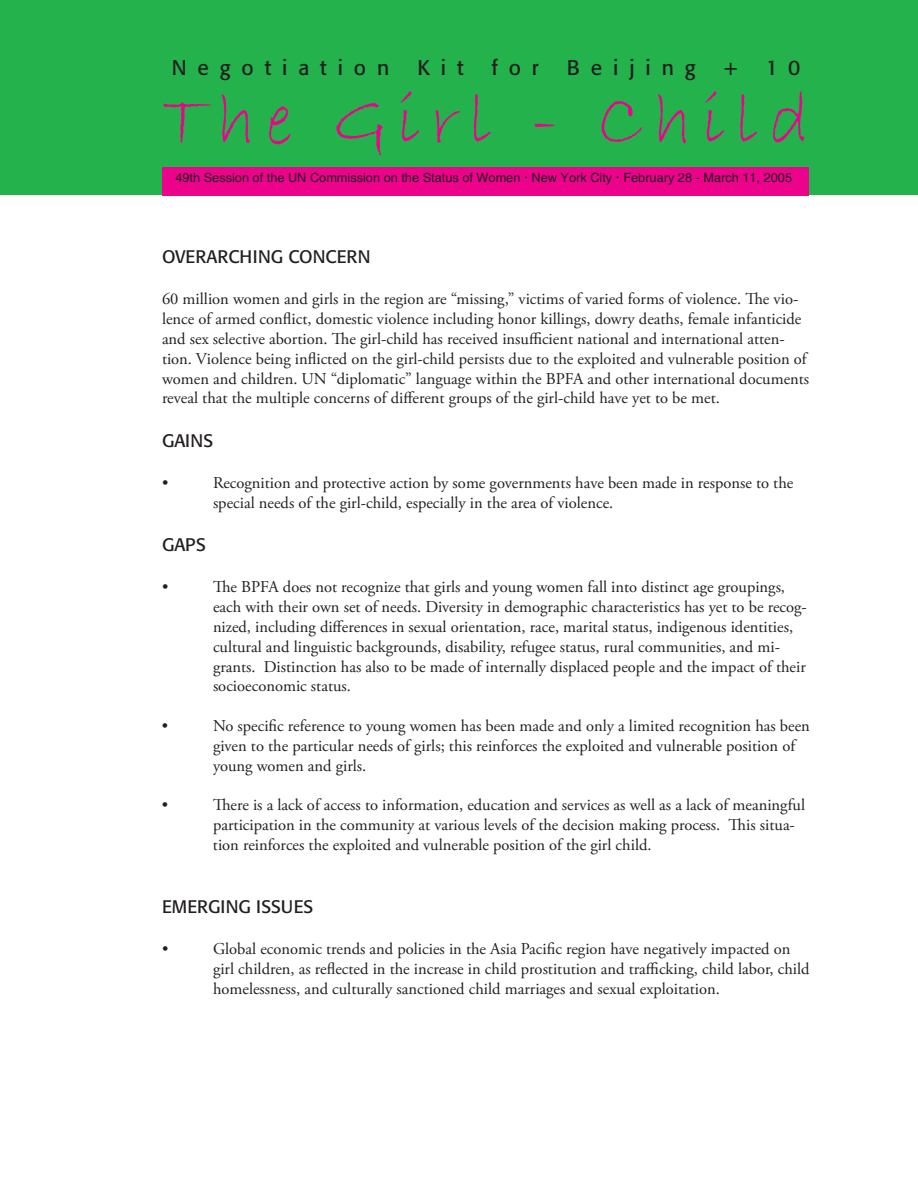
<style>
.page{position:relative;width:918px;height:1188px;background:#fff}
.page>*{position:absolute;margin:0;border:0;box-sizing:border-box;transform-origin:0 0}
.t1{font:75px "Bradley Hand ITC";letter-spacing:.14em;color:#ed028c}
.t2{font:21px "Formata";letter-spacing:.52em;color:#231f20}
.t3{font:18px "Formata";color:#231f20}
.t4{font:16.5px/19.8px "Adobe Garamond Pro";color:#231f20}
.t5{font:12.75px "Helvetica";color:#231f20}
</style>
<div class="page">
<div style="left:1px;top:1px;width:917px;height:194px;background:#23b24c"></div>
<div style="left:163px;top:167px;width:646px;height:28px;background:#ed028c"></div>
<p class="t2" style="left:172px;top:55px;width:219px">Negotiation</p>
<p class="t2" style="left:417px;top:55px;width:48px">Kit</p>
<p class="t2" style="left:492px;top:55px;width:49px">for</p>
<p class="t2" style="left:567px;top:55px;width:130px">Beijing</p>
<p class="t2" style="left:724px;top:55px;width:16px">+</p>
<p class="t2" style="left:766px;top:55px;width:36px">1 0</p>
<h1 class="t1" style="left:162px;top:72px;width:649px">The Girl - Child</h1>
<p class="t5" style="left:175px;top:170px;width:618px">49th Session of the UN Commission on the Status of Women New York City February 28 - March 11, 2005</p>
<p class="t3" style="left:162px;top:246px;width:210px">OVERARCHING CONCERN</p>
<p class="t4" style="left:162px;top:290px;width:649px">60 million women and girls in the region are “missing,” victims of varied forms of violence. The vio&shy;lence of armed conflict, domestic violence including honor killings, dowry deaths, female infanticide and sex selective abortion. The girl-child has received insufficient national and international atten&shy;tion. Violence being inflicted on the girl-child persists due to the exploited and vulnerable position of women and children. UN “diplomatic” language within the BPFA and other international documents reveal that the multiple concerns of different groups of the girl-child have yet to be met.</p>
<p class="t3" style="left:162px;top:429px;width:53px">GAINS</p>
<p class="t4" style="left:162px;top:474px;width:8px">•</p>
<p class="t4" style="left:213px;top:474px;width:582px">Recognition and protective action by some governments have been made in response to the special needs of the girl-child, especially in the area of violence.</p>
<p class="t3" style="left:162px;top:534px;width:45px">GAPS</p>
<p class="t4" style="left:162px;top:578px;width:8px">•</p>
<p class="t4" style="left:213px;top:578px;width:595px">The BPFA does not recognize that girls and young women fall into distinct age groupings, each with their own set of needs. Diversity in demographic characteristics has yet to be recog&shy;nized, including differences in sexual orientation, race, marital status, indigenous identities, cultural and linguistic backgrounds, disability, refugee status, rural communities, and mi&shy;grants. Distinction has also to be made of internally displaced people and the impact of their socioeconomic status.</p>
<p class="t4" style="left:162px;top:717px;width:8px">•</p>
<p class="t4" style="left:213px;top:717px;width:598px">No specific reference to young women has been made and only a limited recognition has been given to the particular needs of girls; this reinforces the exploited and vulnerable position of young women and girls.</p>
<p class="t4" style="left:162px;top:796px;width:8px">•</p>
<p class="t4" style="left:213px;top:796px;width:594px">There is a lack of access to information, education and services as well as a lack of meaningful participation in the community at various levels of the decision making process. This situa&shy;tion reinforces the exploited and vulnerable position of the girl child.</p>
<p class="t3" style="left:162px;top:896px;width:153px">EMERGING ISSUES</p>
<p class="t4" style="left:162px;top:940px;width:8px">•</p>
<p class="t4" style="left:213px;top:940px;width:598px">Global economic trends and policies in the Asia Pacific region have negatively impacted on girl children, as reflected in the increase in child prostitution and trafficking, child labor, child homelessness, and culturally sanctioned child marriages and sexual exploitation.</p>
</div>
